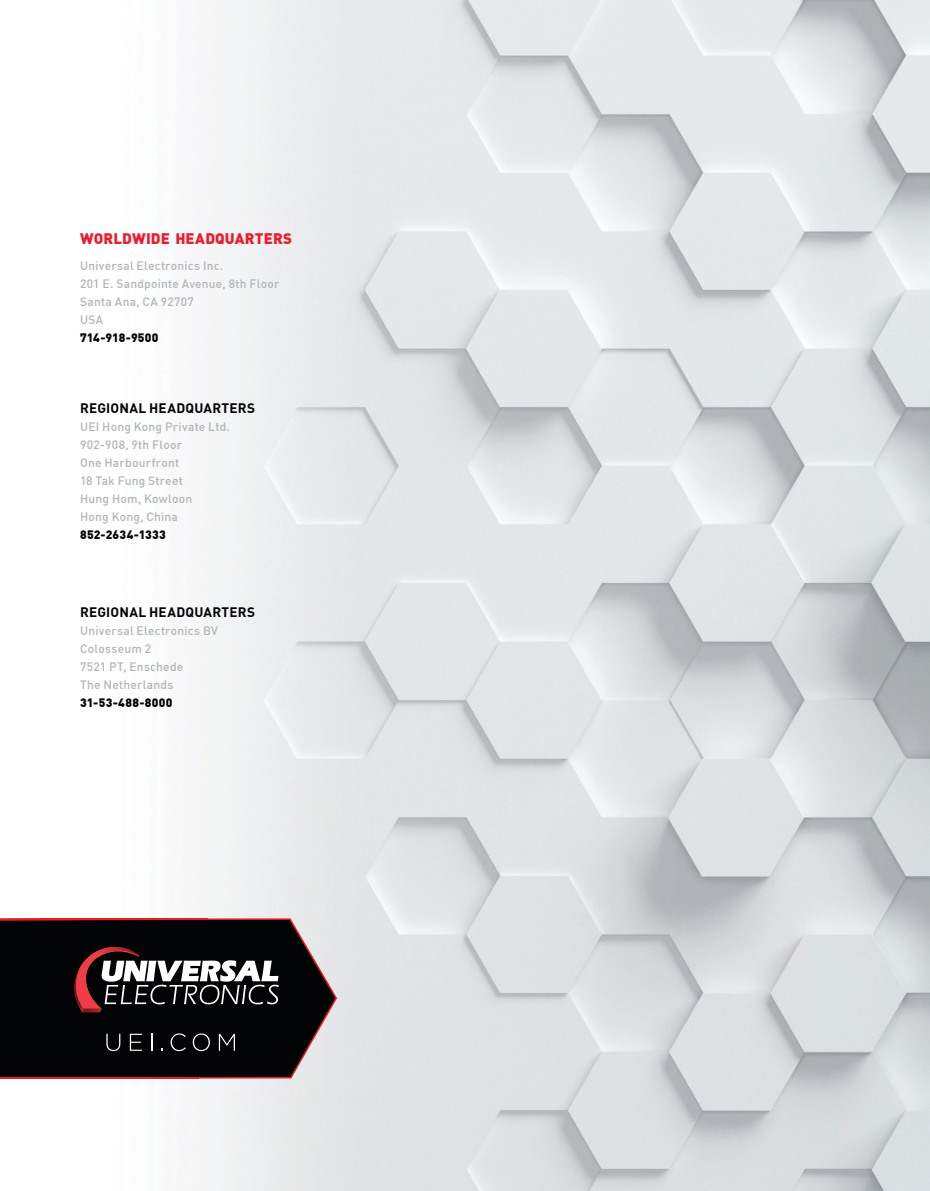
<style>
.page{position:relative;width:930px;height:1191px;background:#fff}
.page>*{position:absolute;margin:0;border:0;box-sizing:border-box;transform-origin:0 0}
.t1{font:900 15px "DIN Pro";letter-spacing:.005em;color:#ea1c2d}
.t2{font:700 13.5px "DIN Pro";letter-spacing:.015em;color:#020304}
.t3{font:500 12px/18px "DIN Pro";letter-spacing:.02em;color:#b2b4b6}
.t4{font:900 12px "DIN Pro";letter-spacing:.025em;color:#020304}
.t5{font:900 12px "DIN Pro";letter-spacing:.005em;color:#020304}
</style>
<div class="page">
<img style="left:198px;top:0;width:732px;height:1191px">
<svg style="left:0;top:917px;width:338px;height:162px;background:#251e1f"></svg>
<svg style="left:106px;top:1033px;width:14px;height:18px"></svg>
<svg style="left:130px;top:1033px;width:12px;height:17px"></svg>
<svg style="left:151px;top:1033px;width:1px;height:17px"></svg>
<svg style="left:171px;top:1033px;width:15px;height:18px"></svg>
<svg style="left:193px;top:1033px;width:17px;height:18px"></svg>
<svg style="left:219px;top:1033px;width:16px;height:17px"></svg>
<svg style="left:63px;top:938px;width:216px;height:74px"></svg>
<p class="t1" style="left:80px;top:229px;width:213px">WORLDWIDE HEADQUARTERS</p>
<p class="t3" style="left:80px;top:256px;width:201px">Universal Electronics Inc.<br>201 E. Sandpointe Avenue, 8th Floor<br>Santa Ana, CA 92707<br>USA</p>
<p class="t5" style="left:80px;top:329px;width:80px">714-918-9500</p>
<p class="t2" style="left:80px;top:399px;width:176px">REGIONAL HEADQUARTERS</p>
<p class="t3" style="left:80px;top:417px;width:151px">UEI Hong Kong Private Ltd.<br>902-908, 9th Floor<br>One Harbourfront<br>18 Tak Fung Street<br>Hung Hom, Kowloon<br>Hong Kong, China</p>
<p class="t4" style="left:80px;top:527px;width:87px">852-2634-1333</p>
<p class="t2" style="left:80px;top:603px;width:176px">REGIONAL HEADQUARTERS</p>
<p class="t3" style="left:80px;top:621px;width:139px">Universal Electronics BV<br>Colosseum 2<br>7521 PT, Enschede<br>The Netherlands</p>
<p class="t4" style="left:80px;top:694px;width:94px">31-53-488-8000</p>
</div>
